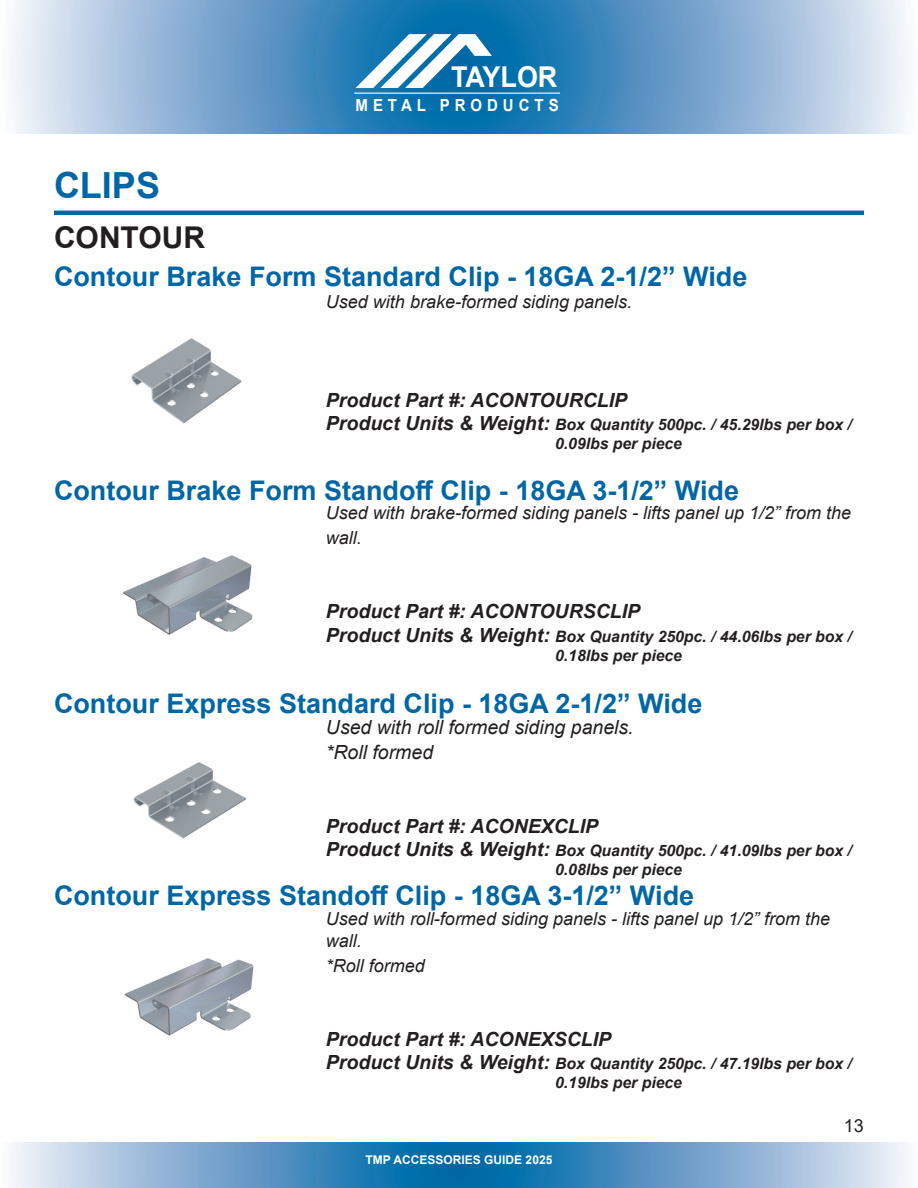
<style>
.page{position:relative;width:918px;height:1188px;background:#fff}
.page>*{position:absolute;margin:0;border:0;box-sizing:border-box;transform-origin:0 0}
.t1{font:700 36px "Arial";color:#0066a5}
.t2{font:700 30px "Arial";color:#231f20}
.t3{font:700 28.65px "Arial";color:#fff;scale:.94 1}
.t4{font:700 27px "Arial";color:#0066a5}
.t5{font:italic 700 19.5px "Arial";color:#231f20}
.t6{font:italic 19.5px "Arial";color:#231f20}
.t7{font:italic 18px/25.2px "Arial";color:#231f20}
.t8{font:18px "Arial";color:#231f20}
.t9{font:700 16.65px "Arial";letter-spacing:.33em;color:#fff;scale:.9 1}
.t10{font:italic 700 15.75px/18.9px "Arial";color:#231f20}
.t11{font:700 12px "Arial";color:#fff}
.s1{font-size:19.5px}
</style>
<div class="page">
<svg style="left:11px;top:0;width:897px;height:134px;background:#75a7ce"></svg>
<svg style="left:11px;top:1143px;width:897px;height:45px;background:#6ca2cb"></svg>
<svg style="left:356px;top:35px;width:135px;height:53px"></svg>
<hr style="left:354px;top:93px;width:206px;height:1px;background:#fff">
<hr style="left:54px;top:211px;width:810px;height:4px;background:#0066a5">
<img style="left:131px;top:338px;width:111px;height:86px">
<img style="left:133px;top:762px;width:113px;height:77px">
<img style="left:124px;top:958px;width:130px;height:78px">
<img style="left:123px;top:555px;width:130px;height:80px">
<p class="t1" style="left:54px;top:160px;width:108px">CLIPS</p>
<p class="t2" style="left:54px;top:216px;width:153px">CONTOUR</p>
<h3 class="t3" style="left:451px;top:58px;width:115px">TAYLOR</h3>
<p class="t9" style="left:356px;top:94px;width:227px">METAL PRODUCTS</p>
<p class="t4" style="left:54px;top:258px;width:695px">Contour Brake Form Standard Clip - 18GA 2-1/2” Wide</p>
<p class="t7" style="left:326px;top:289px;width:308px">Used with brake-formed siding panels.</p>
<p class="t5" style="left:326px;top:387px;width:303px">Product Part #: ACONTOURCLIP</p>
<p class="t10" style="left:555px;top:416px;width:298px;text-indent:-229px"><span class="s1">Product Units &amp; Weight:</span> Box Quantity 500pc. / 45.29lbs per box /<br>0.09lbs per piece</p>
<p class="t4" style="left:54px;top:471px;width:687px">Contour Brake Form Standoff Clip - 18GA 3-1/2” Wide</p>
<p class="t7" style="left:326px;top:501px;width:527px">Used with brake-formed siding panels - lifts panel up 1/2” from the wall.</p>
<p class="t5" style="left:326px;top:598px;width:316px">Product Part #: ACONTOURSCLIP</p>
<p class="t10" style="left:555px;top:627px;width:298px;text-indent:-229px"><span class="s1">Product Units &amp; Weight:</span> Box Quantity 250pc. / 44.06lbs per box /<br>0.18lbs per piece</p>
<p class="t4" style="left:54px;top:684px;width:650px">Contour Express Standard Clip - 18GA 2-1/2” Wide</p>
<p class="t6" style="left:326px;top:714px;width:309px">Used with roll formed siding panels.</p>
<p class="t6" style="left:326px;top:739px;width:109px">*Roll formed</p>
<p class="t5" style="left:326px;top:813px;width:274px">Product Part #: ACONEXCLIP</p>
<p class="t10" style="left:555px;top:841px;width:298px;text-indent:-229px"><span class="s1">Product Units &amp; Weight:</span> Box Quantity 500pc. / 41.09lbs per box /<br>0.08lbs per piece</p>
<p class="t4" style="left:54px;top:877px;width:642px">Contour Express Standoff Clip - 18GA 3-1/2” Wide</p>
<p class="t7" style="left:326px;top:908px;width:506px;line-height:21.6px">Used with roll-formed siding panels - lifts panel up 1/2” from the wall.</p>
<p class="t7" style="left:326px;top:953px;width:101px">*Roll formed</p>
<p class="t5" style="left:326px;top:1026px;width:287px">Product Part #: ACONEXSCLIP</p>
<p class="t10" style="left:555px;top:1054px;width:298px;text-indent:-229px"><span class="s1">Product Units &amp; Weight:</span> Box Quantity 250pc. / 47.19lbs per box /<br>0.19lbs per piece</p>
<p class="t11" style="left:366px;top:1151px;width:188px">TMP ACCESSORIES GUIDE 2025</p>
<p class="t8" style="left:844px;top:1113px;width:22px">13</p>
</div>
